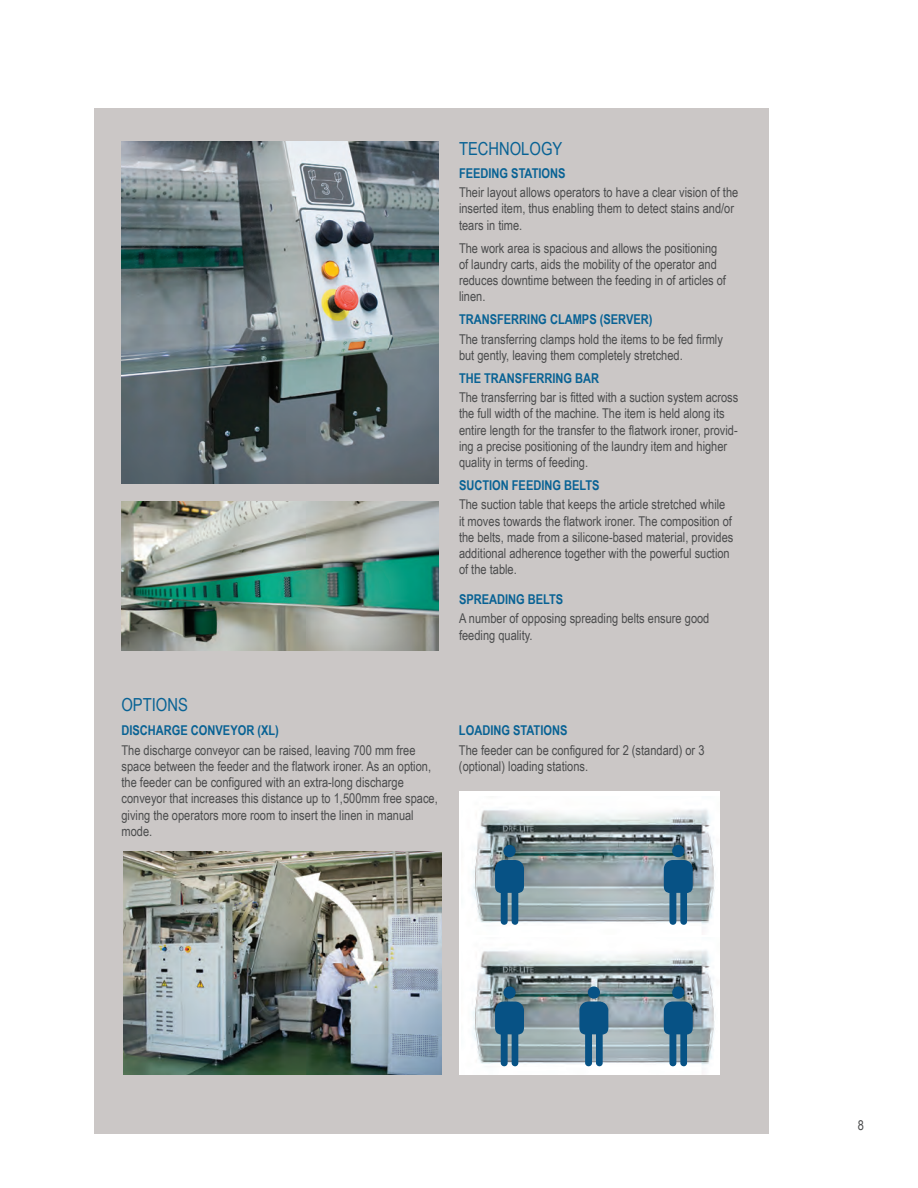
<style>
.page{position:relative;width:918px;height:1188px;background:#fff}
.page>*{position:absolute;margin:0;border:0;box-sizing:border-box;transform-origin:0 0}
.t1{font:18px "Arial Narrow";color:#086294}
.t2{font:13.5px/16.2px "Arial Narrow";color:#4b4c4d}
.t3{font:700 13.5px "Arial Narrow";color:#086294}
</style>
<div class="page">
<div style="left:94px;top:108px;width:676px;height:1026px;background:#cbc7c6"></div>
<img style="left:122px;top:502px;width:317px;height:149px">
<img style="left:122px;top:142px;width:317px;height:342px">
<div style="left:459px;top:791px;width:260px;height:143px;background:#fff"></div>
<img style="left:472px;top:809px;width:243px;height:116px">
<div style="left:459px;top:930px;width:260px;height:144px;background:#fff"></div>
<img style="left:472px;top:950px;width:243px;height:117px">
<svg style="left:495px;top:845px;width:29px;height:80px;background:#3a6e8e"></svg>
<svg style="left:495px;top:986px;width:29px;height:80px;background:#3a6e8e"></svg>
<svg style="left:664px;top:845px;width:29px;height:80px;background:#3d7293"></svg>
<svg style="left:664px;top:986px;width:29px;height:80px;background:#3d7192"></svg>
<svg style="left:579px;top:986px;width:29px;height:80px;background:#3f7394"></svg>
<img style="left:124px;top:852px;width:317px;height:222px">
<h1 class="t1" style="left:122px;top:694px;width:68px">OPTIONS</h1>
<p class="t3" style="left:121px;top:723px;width:159px">DISCHARGE CONVEYOR (XL)</p>
<p class="t2" style="left:121px;top:742px;width:318px">The discharge conveyor can be raised, leaving 700 mm free space between the feeder and the flatwork ironer. As an option, the feeder can be configured with an extra-long discharge conveyor that increases this distance up to 1,500mm free space, giving the operators more room to insert the linen in manual mode.</p>
<h1 class="t1" style="left:459px;top:138px;width:105px">TECHNOLOGY</h1>
<p class="t3" style="left:459px;top:165px;width:108px">FEEDING STATIONS</p>
<p class="t2" style="left:459px;top:184px;width:281px">Their layout allows operators to have a clear vision of the inserted item, thus enabling them to detect stains and/or tears in time.</p>
<p class="t2" style="left:459px;top:240px;width:269px">The work area is spacious and allows the positioning of laundry carts, aids the mobility of the operator and reduces downtime between the feeding in of articles of linen.</p>
<p class="t3" style="left:459px;top:312px;width:195px">TRANSFERRING CLAMPS (SERVER)</p>
<p class="t2" style="left:459px;top:331px;width:265px">The transferring clamps hold the items to be fed firmly but gently, leaving them completely stretched.</p>
<p class="t3" style="left:459px;top:370px;width:142px">THE TRANSFERRING BAR</p>
<p class="t2" style="left:459px;top:389px;width:281px">The transferring bar is fitted with a suction system across the full width of the machine. The item is held along its entire length for the transfer to the flatwork ironer, provid&shy;ing a precise positioning of the laundry item and higher quality in terms of feeding.</p>
<p class="t3" style="left:459px;top:477px;width:142px">SUCTION FEEDING BELTS</p>
<p class="t2" style="left:459px;top:496px;width:276px">The suction table that keeps the article stretched while it moves towards the flatwork ironer. The composition of the belts, made from a silicone-based material, provides additional adherence together with the powerful suction of the table.</p>
<p class="t3" style="left:459px;top:591px;width:106px">SPREADING BELTS</p>
<p class="t2" style="left:459px;top:610px;width:252px">A number of opposing spreading belts ensure good feeding quality.</p>
<p class="t3" style="left:459px;top:723px;width:110px">LOADING STATIONS</p>
<p class="t2" style="left:459px;top:742px;width:247px">The feeder can be configured for 2 (standard) or 3 (optional) loading stations.</p>
<p class="t2" style="left:858px;top:1117px;width:8px">8</p>
</div>
